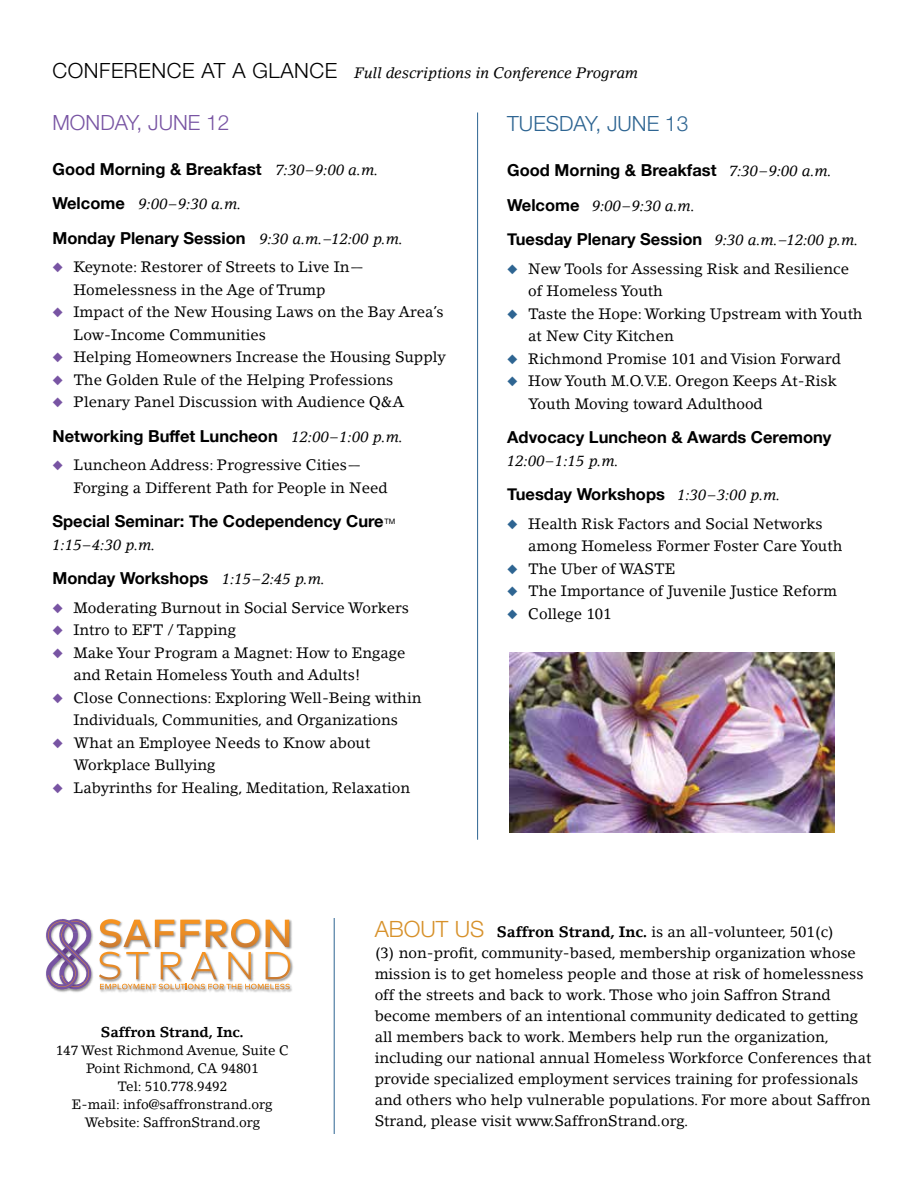
<style>
.page{position:relative;width:918px;height:1188px;background:#fff}
.page>*{position:absolute;margin:0;border:0;box-sizing:border-box;transform-origin:0 0}
.t1{font:300 21px "Helvetica Neue";color:#2e6592}
.t2{font:300 21px "Helvetica Neue";color:#7854a3}
.t3{font:700 16.5px "Helvetica Neue";color:#000}
.t4{font:15px/22.5px "Lino Letter";color:#000}
.t5{font:italic 15px "Lino Letter";color:#000}
.t6{font:700 14.25px "Lino Letter";color:#000}
.t7{font:13.5px/18px "Lino Letter";color:#000;text-align:center}
.s1{font-family:"Helvetica Neue";font-weight:300;font-style:normal;font-size:21px}
.s2{font-family:"Lino Letter";font-weight:400;font-style:italic;font-size:15px}
.s3{font-family:"Helvetica Neue";font-weight:700;font-style:normal;font-size:16.5px}
.s4{color:#7854a3}
.s5{color:#2e6592}
.s6{font-family:"Helvetica Neue";font-weight:300;font-size:22.5px;color:#d7912a}
.s7{font-weight:700}
</style>
<div class="page">
<img style="left:53px;top:920px;width:240px;height:73px">
<svg style="left:99px;top:919px;width:191px;height:70px"></svg>
<svg style="left:46px;top:919px;width:47px;height:70px"></svg>
<hr style="left:477px;top:112px;width:1px;height:728px;background:#2e6592">
<hr style="left:334px;top:918px;width:1px;height:216px;background:#2e6592">
<img style="left:509px;top:652px;width:326px;height:181px">
<p class="t5" style="left:52px;top:63px;width:587px"><span class="s1">CONFERENCE AT A GLANCE</span> Full descriptions in Conference Program</p>
<h1 class="t2" style="left:52px;top:109px;width:179px">MONDAY, JUNE 12</h1>
<p class="t3" style="left:52px;top:156px;width:328px">Good Morning &amp; Breakfast <span class="s2">7:30–9:00 a.m.</span></p>
<p class="t5" style="left:52px;top:195px;width:191px"><span class="s3">Welcome</span> 9:00–9:30 a.m.</p>
<p class="t3" style="left:52px;top:225px;width:352px">Monday Plenary Session <span class="s2">9:30 a.m.–12:00 p.m.</span></p>
<p class="t4" style="left:74px;top:256px;width:293px;text-indent:-21px"><span class="s4">◆</span> Keynote: Restorer of Streets to Live In—<br>Homelessness in the Age of Trump</p>
<p class="t4" style="left:74px;top:301px;width:372px;text-indent:-21px"><span class="s4">◆</span> Impact of the New Housing Laws on the Bay Area’s<br>Low-Income Communities</p>
<p class="t4" style="left:52px;top:346px;width:395px"><span class="s4">◆</span> Helping Homeowners Increase the Housing Supply</p>
<p class="t4" style="left:52px;top:368px;width:342px"><span class="s4">◆</span> The Golden Rule of the Helping Professions</p>
<p class="t4" style="left:52px;top:391px;width:353px"><span class="s4">◆</span> Plenary Panel Discussion with Audience Q&amp;A</p>
<p class="t3" style="left:52px;top:423px;width:352px">Networking Buffet Luncheon <span class="s2">12:00–1:00 p.m.</span></p>
<p class="t4" style="left:74px;top:454px;width:316px;text-indent:-21px"><span class="s4">◆</span> Luncheon Address: Progressive Cities—<br>Forging a Different Path for People in Need</p>
<p class="t3" style="left:52px;top:508px;width:344px">Special Seminar: The Codependency Cure<sup>TM</sup></p>
<p class="t5" style="left:52px;top:535px;width:105px">1:15–4:30 p.m.</p>
<p class="t3" style="left:52px;top:565px;width:274px">Monday Workshops <span class="s2">1:15–2:45 p.m.</span></p>
<p class="t4" style="left:52px;top:596px;width:358px"><span class="s4">◆</span> Moderating Burnout in Social Service Workers</p>
<p class="t4" style="left:52px;top:619px;width:185px"><span class="s4">◆</span> Intro to EFT / Tapping</p>
<p class="t4" style="left:74px;top:641px;width:334px;text-indent:-21px"><span class="s4">◆</span> Make Your Program a Magnet: How to Engage and Retain Homeless Youth and Adults!</p>
<p class="t4" style="left:52px;top:686px;width:370px;text-align:center"><span class="s4">◆</span> Close Connections: Exploring Well-Being within<br>Individuals, Communities, and Organizations</p>
<p class="t4" style="left:74px;top:731px;width:298px;text-indent:-21px"><span class="s4">◆</span> What an Employee Needs to Know about<br>Workplace Bullying</p>
<p class="t4" style="left:52px;top:776px;width:359px"><span class="s4">◆</span> Labyrinths for Healing, Meditation, Relaxation</p>
<h1 class="t1" style="left:507px;top:111px;width:183px">TUESDAY, JUNE 13</h1>
<p class="t3" style="left:507px;top:157px;width:326px">Good Morning &amp; Breakfast <span class="s2">7:30–9:00 a.m.</span></p>
<p class="t5" style="left:507px;top:196px;width:189px"><span class="s3">Welcome</span> 9:00–9:30 a.m.</p>
<p class="t3" style="left:507px;top:226px;width:353px">Tuesday Plenary Session <span class="s2">9:30 a.m.–12:00 p.m.</span></p>
<p class="t4" style="left:528px;top:257px;width:322px;text-indent:-21px"><span class="s5">◆</span> New Tools for Assessing Risk and Resilience of Homeless Youth</p>
<p class="t4" style="left:528px;top:302px;width:336px;text-indent:-21px"><span class="s5">◆</span> Taste the Hope: Working Upstream with Youth at New City Kitchen</p>
<p class="t4" style="left:507px;top:347px;width:335px"><span class="s5">◆</span> Richmond Promise 101 and Vision Forward</p>
<p class="t4" style="left:528px;top:370px;width:310px;text-indent:-21px"><span class="s5">◆</span> How Youth M.O.V.E. Oregon Keeps At-Risk<br>Youth Moving toward Adulthood</p>
<p class="t3" style="left:507px;top:424px;width:326px">Advocacy Luncheon &amp; Awards Ceremony</p>
<p class="t5" style="left:507px;top:451px;width:113px">12:00–1:15 p.m.</p>
<p class="t3" style="left:507px;top:481px;width:275px">Tuesday Workshops <span class="s2">1:30–3:00 p.m.</span></p>
<p class="t4" style="left:528px;top:512px;width:316px;text-indent:-21px"><span class="s5">◆</span> Health Risk Factors and Social Networks among Homeless Former Foster Care Youth</p>
<p class="t4" style="left:507px;top:557px;width:170px"><span class="s5">◆</span> The Uber of WASTE</p>
<p class="t4" style="left:507px;top:580px;width:331px"><span class="s5">◆</span> The Importance of Juvenile Justice Reform</p>
<p class="t4" style="left:507px;top:602px;width:106px"><span class="s5">◆</span> College 101</p>
<p class="t6" style="left:101px;top:1023px;width:144px">Saffron Strand, Inc.</p>
<p class="t7" style="left:56px;top:1041px;width:235px">147 West Richmond Avenue, Suite C<br>Point Richmond, CA 94801<br>Tel: 510.778.9492<br>E-mail: info@saffronstrand.org<br>Website: SaffronStrand.org</p>
<p class="t4" style="left:375px;top:922px;width:498px;line-height:21px"><span class="s6">ABOUT US</span> <span class="s7">Saffron Strand, Inc.</span> is an all-volunteer, 501(c)<br>(3) non-profit, community-based, membership organization whose mission is to get homeless people and those at risk of homelessness off the streets and back to work. Those who join Saffron Strand become members of an intentional community dedicated to getting all members back to work. Members help run the organization, including our national annual Homeless Workforce Conferences that provide specialized employment services training for professionals and others who help vulnerable populations. For more about Saffron Strand, please visit www.SaffronStrand.org.</p>
</div>
